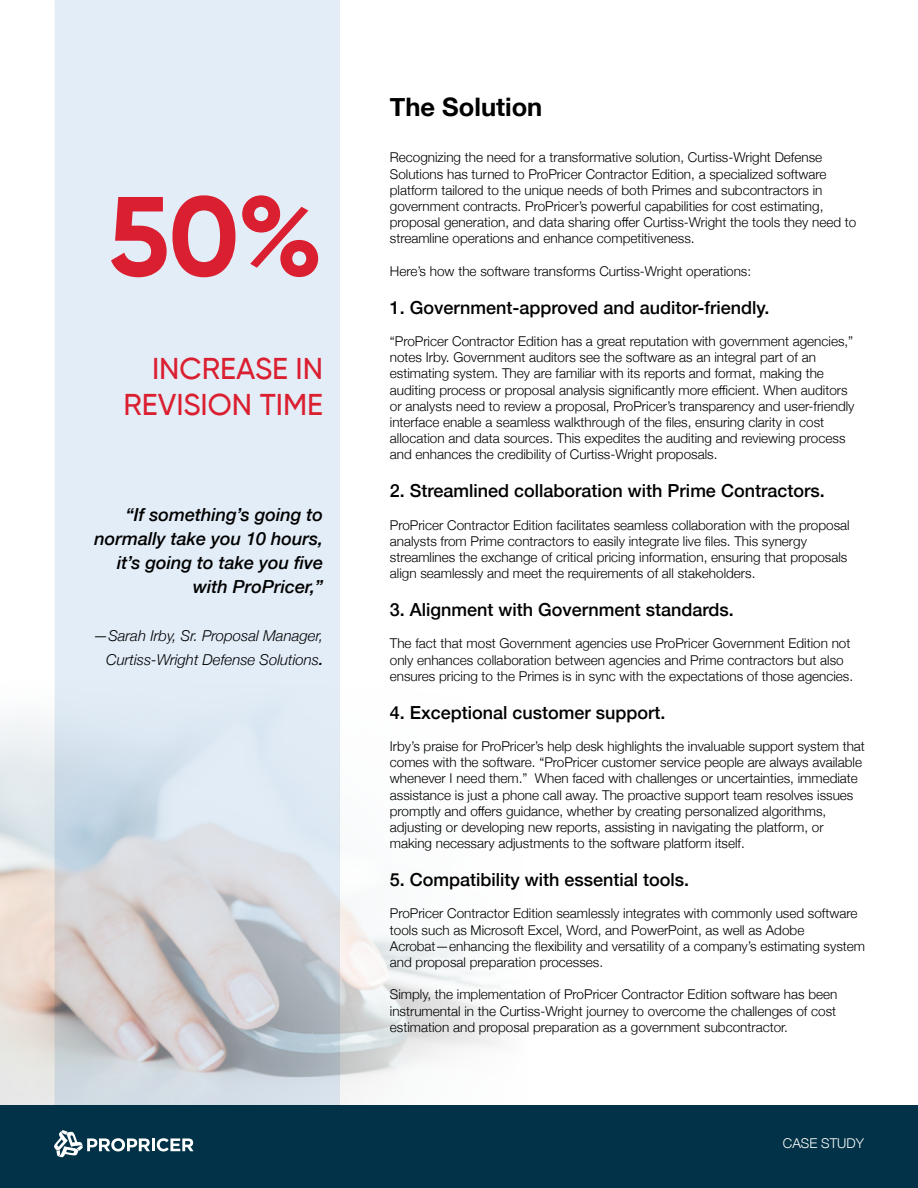
<style>
.page{position:relative;width:918px;height:1188px;background:#fff}
.page>*{position:absolute;margin:0;border:0;box-sizing:border-box;transform-origin:0 0}
.t1{font:700 112.5px "Gilroy";color:#da1f30}
.t2{font:500 30px/36px "Gilroy";color:#da1f30;text-align:right}
.t3{font:700 25.5px "Helvetica Neue";color:#000}
.t4{font:500 18px "Helvetica Neue";color:#000}
.t5{font:italic 500 18px/24px "Helvetica Neue";color:#000;text-align:right}
.t6{font:italic 300 15px/24px "Helvetica Neue";color:#000;text-align:right}
.t7{font:300 13.5px/16.2px "Helvetica Neue";color:#000}
.t8{font:300 13.5px "Helvetica Neue";color:#fff}
.s1{font-weight:500}
</style>
<div class="page">
<img style="left:0;top:696px;width:918px;height:410px">
<div style="left:0;top:1106px;width:918px;height:82px;background:#013247"></div>
<svg style="left:54px;top:1130px;width:140px;height:27px"></svg>
<svg style="left:55px;top:0;width:285px;height:1106px;background:#dce4ed"></svg>
<h1 class="t1" style="left:108px;top:166px;width:216px">50%</h1>
<h2 class="t2" style="left:124px;top:350px;width:201px">INCREASE IN<br>REVISION TIME</h2>
<h3 class="t5" style="left:94px;top:502px;width:230px">“If something’s going to normally take you 10 hours, it’s going to take you five with ProPricer,”</h3>
<p class="t6" style="left:93px;top:623px;width:231px">—Sarah Irby, Sr. Proposal Manager,<br>Curtiss-Wright Defense Solutions<span class="s1">.</span></p>
<h3 class="t3" style="left:390px;top:86px;width:154px">The Solution</h3>
<p class="t7" style="left:390px;top:148px;width:468px">Recognizing the need for a transformative solution, Curtiss-Wright Defense Solutions has turned to ProPricer Contractor Edition, a specialized software platform tailored to the unique needs of both Primes and subcontractors in government contracts. ProPricer’s powerful capabilities for cost estimating, proposal generation, and data sharing offer Curtiss-Wright the tools they need to streamline operations and enhance competitiveness.</p>
<p class="t7" style="left:390px;top:262px;width:363px">Here’s how the software transforms Curtiss-Wright operations:</p>
<h3 class="t4" style="left:390px;top:293px;width:381px">1. Government-approved and auditor-friendly.</h3>
<p class="t7" style="left:390px;top:332px;width:466px">“ProPricer Contractor Edition has a great reputation with government agencies,” notes Irby. Government auditors see the software as an integral part of an estimating system. They are familiar with its reports and format, making the auditing process or proposal analysis significantly more efficient. When auditors or analysts need to review a proposal, ProPricer’s transparency and user-friendly interface enable a seamless walkthrough of the files, ensuring clarity in cost allocation and data sources. This expedites the auditing and reviewing process and enhances the credibility of Curtiss-Wright proposals.</p>
<h3 class="t4" style="left:390px;top:476px;width:436px">2. Streamlined collaboration with Prime Contractors.</h3>
<p class="t7" style="left:390px;top:516px;width:461px">ProPricer Contractor Edition facilitates seamless collaboration with the proposal analysts from Prime contractors to easily integrate live files. This synergy streamlines the exchange of critical pricing information, ensuring that proposals align seamlessly and meet the requirements of all stakeholders.</p>
<h3 class="t4" style="left:390px;top:595px;width:346px">3. Alignment with Government standards.</h3>
<p class="t7" style="left:390px;top:634px;width:465px">The fact that most Government agencies use ProPricer Government Edition not only enhances collaboration between agencies and Prime contractors but also ensures pricing to the Primes is in sync with the expectations of those agencies.</p>
<h3 class="t4" style="left:390px;top:698px;width:277px">4. Exceptional customer support.</h3>
<p class="t7" style="left:390px;top:737px;width:477px">Irby’s praise for ProPricer’s help desk highlights the invaluable support system that comes with the software. “ProPricer customer service people are always available whenever I need them.” When faced with challenges or uncertainties, immediate assistance is just a phone call away. The proactive support team resolves issues promptly and offers guidance, whether by creating personalized algorithms, adjusting or developing new reports, assisting in navigating the platform, or making necessary adjustments to the software platform itself.</p>
<h3 class="t4" style="left:390px;top:865px;width:301px">5. Compatibility with essential tools.</h3>
<p class="t7" style="left:390px;top:904px;width:477px">ProPricer Contractor Edition seamlessly integrates with commonly used software tools such as Microsoft Excel, Word, and PowerPoint, as well as Adobe Acrobat—enhancing the flexibility and versatility of a company’s estimating system and proposal preparation processes.</p>
<p class="t7" style="left:390px;top:985px;width:449px;text-align:justify">Simply, the implementation of ProPricer Contractor Edition software has been instrumental in the Curtiss-Wright journey to overcome the challenges of cost estimation and proposal preparation as a government subcontractor.</p>
<p class="t8" style="left:783px;top:1132px;width:83px">CASE STUDY</p>
</div>
